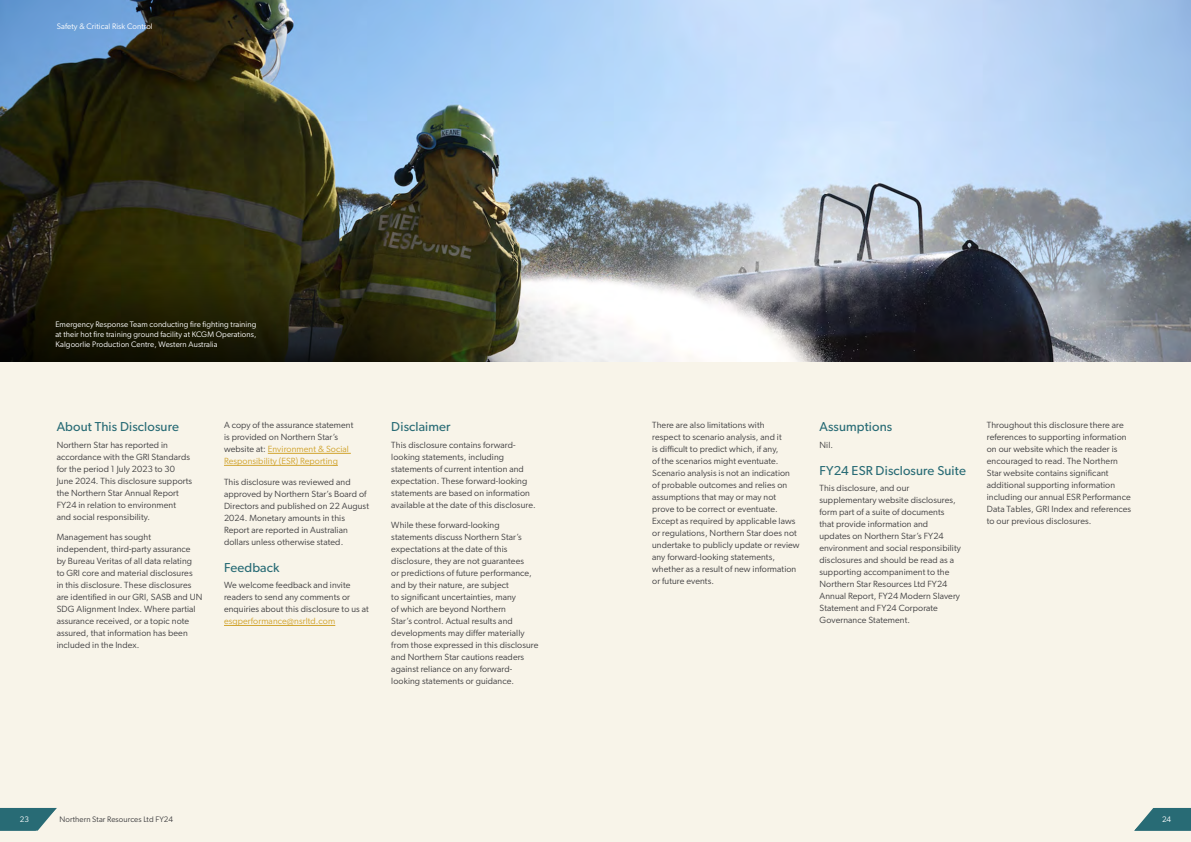
<style>
.page{position:relative;width:1191px;height:842px;background:#f8f4e9}
.page>*{position:absolute;margin:0;border:0;box-sizing:border-box;transform-origin:0 0}
.t1{font:13px "Gibson";letter-spacing:.01em;color:#286b75}
.t2{font:9px/12px "Gibson";letter-spacing:.01em;color:#414042}
.t3{font:9px "Gibson";letter-spacing:.01em;color:#d1a32c}
.t4{font:8px/10px "Gibson";letter-spacing:.01em;color:#fff;text-align:justify}
.t5{font:8px "Gibson";letter-spacing:.01em;color:#414042}
.s1{color:#d1a32c}
</style>
<div class="page">
<img style="left:0;top:0;width:1191px;height:361px">
<hr style="left:268px;top:453px;width:83px;height:1px;background:#d1a32c">
<hr style="left:224px;top:465px;width:114px;height:1px;background:#d1a32c">
<hr style="left:224px;top:625px;width:111px;height:1px;background:#d1a32c">
<svg style="left:0;top:262px;width:595px;height:99px;background:#3c3b25"></svg>
<svg style="left:1134px;top:808px;width:57px;height:23px"></svg>
<svg style="left:0;top:808px;width:57px;height:23px"></svg>
<p class="t4" style="left:57px;top:21px;width:98px">Safety &amp; Critical Risk Control</p>
<p class="t4" style="left:55px;top:319px;width:202px">Emergency Response Team conducting fire fighting training at their hot fire training ground facility at KCGM Operations, Kalgoorlie Production Centre, Western Australia</p>
<h1 class="t1" style="left:57px;top:419px;width:124px">About This Disclosure</h1>
<p class="t2" style="left:57px;top:438px;width:137px">Northern Star has reported in accordance with the GRI Standards for the period 1 July 2023 to 30<br>June 2024. This disclosure supports the Northern Star Annual Report<br>FY24 in relation to environment and social responsibility.</p>
<p class="t2" style="left:57px;top:531px;width:147px">Management has sought independent, third-party assurance<br>by Bureau Veritas of all data relating<br>to GRI core and material disclosures<br>in this disclosure. These disclosures are identified in our GRI, SASB and UN SDG Alignment Index. Where partial assurance received, or a topic note assured, that information has been included in the Index.</p>
<p class="t2" style="left:224px;top:419px;width:131px">A copy of the assurance statement is provided on Northern Star’s website at: <span class="s1">Environment &amp; Social<br>Responsibility (ESR) Reporting</span></p>
<p class="t2" style="left:224px;top:475px;width:146px">This disclosure was reviewed and approved by Northern Star’s Board of Directors and published on 22 August 2024. Monetary amounts in this Report are reported in Australian dollars unless otherwise stated.</p>
<h1 class="t1" style="left:224px;top:560px;width:57px">Feedback</h1>
<p class="t2" style="left:224px;top:579px;width:146px">We welcome feedback and invite readers to send any comments or enquiries about this disclosure to us at</p>
<p class="t3" style="left:224px;top:616px;width:113px">esgperformance@nsrltd.com</p>
<h1 class="t1" style="left:391px;top:419px;width:61px">Disclaimer</h1>
<p class="t2" style="left:391px;top:438px;width:146px">This disclosure contains forward&shy;looking statements, including statements of current intention and expectation. These forward-looking statements are based on information available at the date of this disclosure.</p>
<p class="t2" style="left:391px;top:519px;width:149px">While these forward-looking statements discuss Northern Star’s expectations at the date of this disclosure, they are not guarantees<br>or predictions of future performance, and by their nature, are subject<br>to significant uncertainties, many<br>of which are beyond Northern<br>Star’s control. Actual results and developments may differ materially from those expressed in this disclosure and Northern Star cautions readers against reliance on any forward&shy;looking statements or guidance.</p>
<p class="t2" style="left:652px;top:419px;width:149px">There are also limitations with<br>respect to scenario analysis, and it<br>is difficult to predict which, if any,<br>of the scenarios might eventuate.<br>Scenario analysis is not an indication of probable outcomes and relies on assumptions that may or may not prove to be correct or eventuate.<br>Except as required by applicable laws or regulations, Northern Star does not undertake to publicly update or review any forward-looking statements, whether as a result of new information or future events.</p>
<h1 class="t1" style="left:819px;top:419px;width:74px">Assumptions</h1>
<p class="t2" style="left:819px;top:438px;width:15px">Nil.</p>
<h1 class="t1" style="left:819px;top:463px;width:148px">FY24 ESR Disclosure Suite</h1>
<p class="t2" style="left:819px;top:482px;width:143px">This disclosure, and our supplementary website disclosures, form part of a suite of documents that provide information and updates on Northern Star’s FY24 environment and social responsibility disclosures and should be read as a supporting accompaniment to the<br>Northern Star Resources Ltd FY24<br>Annual Report, FY24 Modern Slavery<br>Statement and FY24 Corporate<br>Governance Statement.</p>
<p class="t2" style="left:986px;top:419px;width:146px">Throughout this disclosure there are references to supporting information on our website which the reader is encouraged to read. The Northern Star website contains significant additional supporting information including our annual ESR Performance Data Tables, GRI Index and references to our previous disclosures.</p>
<p class="t4" style="left:20px;top:814px;width:11px">23</p>
<p class="t5" style="left:60px;top:814px;width:115px">Northern Star Resources Ltd FY24</p>
<p class="t4" style="left:1162px;top:814px;width:11px">24</p>
</div>
